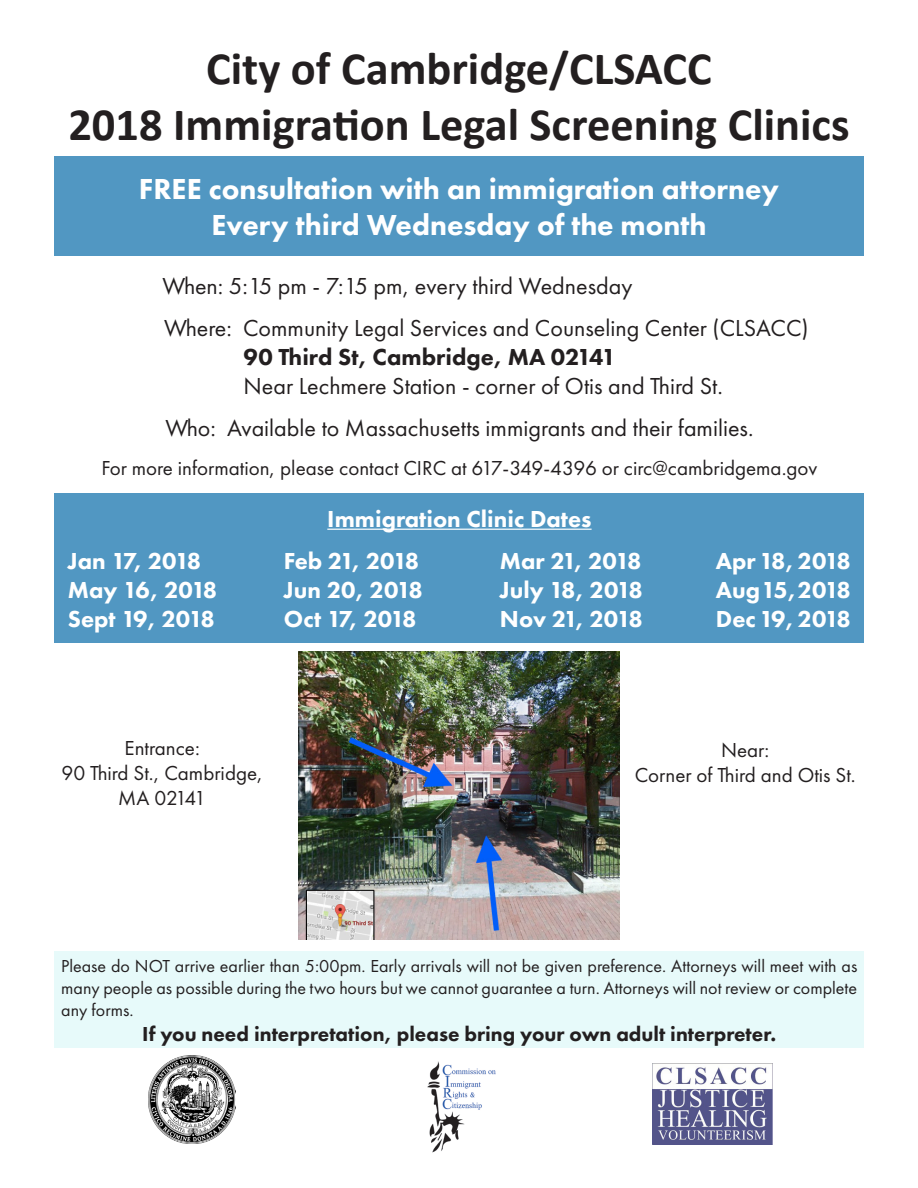
<style>
.page{position:relative;width:918px;height:1188px;background:#fff}
.page>*{position:absolute;margin:0;border:0;box-sizing:border-box;transform-origin:0 0}
.t1{font:700 46.5px "Calibri";color:#231f20}
.t2{font:800 30px "Futura PT";color:#fff}
.t3{font:24px "Futura PT";color:#231f20}
.t4{font:800 24px "Futura PT";letter-spacing:-.03em;color:#fff}
.t5{font:800 24px "Futura PT";color:#fff}
.t6{font:800 24px "Futura PT";color:#231f20}
.t7{font:800 24px "Futura PT";letter-spacing:-.05em;color:#fff}
.t8{font:800 24px "Futura PT";letter-spacing:-.035em;color:#fff}
.t9{font:21px/25.2px "Futura PT";color:#231f20;text-align:center}
.t10{font:800 21px "Futura PT";color:#231f20}
.t11{font:18px/21.6px "Futura PT";color:#231f20;text-align:justify}
</style>
<div class="page">
<div style="left:54px;top:156px;width:810px;height:99px;background:#5197c2"></div>
<div style="left:54px;top:493px;width:810px;height:149px;background:#5197c2"></div>
<hr style="left:327px;top:529px;width:265px;height:1px;background:#fff">
<img style="left:427px;top:1061px;width:69px;height:92px">
<img style="left:148px;top:1056px;width:88px;height:87px">
<img style="left:652px;top:1064px;width:121px;height:80px">
<img style="left:298px;top:651px;width:322px;height:288px">
<div style="left:54px;top:952px;width:810px;height:96px;background:#e7fafa"></div>
<p class="t1" style="left:206px;top:39px;width:507px">City of Cambridge/CLSACC</p>
<p class="t1" style="left:68px;top:94px;width:783px">2018 Immigration Legal Screening Clinics</p>
<p class="t2" style="left:139px;top:170px;width:642px">FREE consultation with an immigration attorney</p>
<p class="t2" style="left:211px;top:206px;width:497px">Every third Wednesday of the month</p>
<p class="t3" style="left:162px;top:271px;width:472px">When: 5:15 pm - 7:15 pm, every third Wednesday</p>
<p class="t3" style="left:164px;top:314px;width:646px">Where: Community Legal Services and Counseling Center (CLSACC)</p>
<p class="t6" style="left:243px;top:342px;width:374px">90 Third St, Cambridge, MA 02141</p>
<p class="t3" style="left:243px;top:371px;width:481px">Near Lechmere Station - corner of Otis and Third St.</p>
<p class="t3" style="left:165px;top:414px;width:590px">Who: Available to Massachusetts immigrants and their families.</p>
<p class="t9" style="left:102px;top:455px;width:717px">For more information, please contact CIRC at 617-349-4396 or circ@cambridgema.gov</p>
<p class="t5" style="left:327px;top:504px;width:266px">Immigration Clinic Dates</p>
<p class="t4" style="left:68px;top:546px;width:135px">Jan 17, 2018</p>
<p class="t7" style="left:284px;top:546px;width:137px">Feb 21, 2018</p>
<p class="t4" style="left:500px;top:546px;width:143px">Mar 21, 2018</p>
<p class="t4" style="left:716px;top:546px;width:136px">Apr 18, 2018</p>
<p class="t4" style="left:68px;top:575px;width:151px">May 16, 2018</p>
<p class="t5" style="left:284px;top:575px;width:141px">Jun 20, 2018</p>
<p class="t5" style="left:500px;top:575px;width:145px">July 18, 2018</p>
<p class="t4" style="left:716px;top:575px;width:136px">Aug 15, 2018</p>
<p class="t5" style="left:68px;top:604px;width:148px">Sept 19, 2018</p>
<p class="t4" style="left:284px;top:604px;width:134px">Oct 17, 2018</p>
<p class="t8" style="left:500px;top:604px;width:144px">Nov 21, 2018</p>
<p class="t4" style="left:716px;top:604px;width:136px">Dec 19, 2018</p>
<p class="t9" style="left:125px;top:735px;width:77px">Entrance:</p>
<p class="t9" style="left:62px;top:760px;width:203px">90 Third St., Cambridge,<br>MA 02141</p>
<p class="t9" style="left:721px;top:737px;width:50px">Near:</p>
<p class="t9" style="left:635px;top:762px;width:222px">Corner of Third and Otis St.</p>
<p class="t11" style="left:61px;top:955px;width:798px">Please do NOT arrive earlier than 5:00pm. Early arrivals will not be given preference. Attorneys will meet with as many people as possible during the two hours but we cannot guarantee a turn. Attorneys will not review or complete any forms.</p>
<p class="t10" style="left:142px;top:1021px;width:635px">If you need interpretation, please bring your own adult interpreter.</p>
</div>
